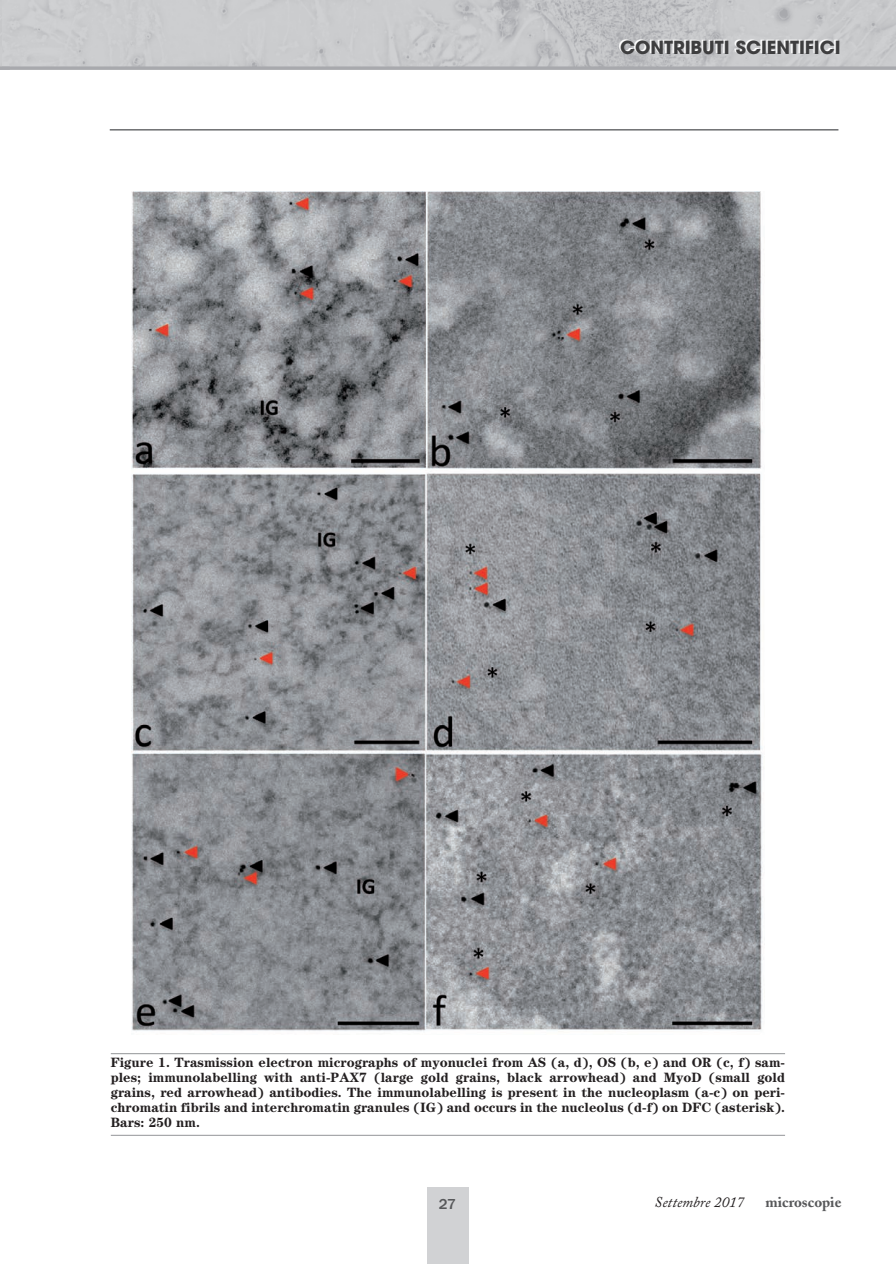
<style>
.page{position:relative;width:896px;height:1264px;background:#fff}
.page>*{position:absolute;margin:0;border:0;box-sizing:border-box;transform-origin:0 0}
.t1{font:700 18px "Avant Garde";color:#3e3e3f}
.t2{font:italic 15px "Adobe Caslon";color:#231f20}
.t3{font:700 15px "Adobe Caslon";color:#57585a}
.t4{font:500 15px "Franklin Gothic";color:#57585a}
.t5{font:700 13.5px/15px "Century";color:#231f20;text-align:justify}
</style>
<div class="page">
<div style="left:426px;top:1186px;width:42px;height:77px;background:#d1d2d4"></div>
<hr style="left:110px;top:129px;width:728px;height:1px;background:#6c6d70">
<img style="left:3px;top:0;width:893px;height:67px">
<img style="left:0;top:1px;width:1px;height:66px">
<hr style="left:0;top:67px;width:896px;height:3px;background:#a8a9ad">
<img style="left:131px;top:191px;width:633px;height:840px">
<hr style="left:111px;top:1053px;width:674px;height:1px;background:#939598">
<hr style="left:111px;top:1134px;width:674px;height:1px;background:#939598">
<h1 class="t1" style="left:620px;top:41px;width:222px">CONTRIBUTI SCIENTIFICI</h1>
<p class="t5" style="left:111px;top:1055px;width:676px">Figure 1. Trasmission electron micrographs of myonuclei from AS (a, d), OS (b, e) and OR (c, f) sam&shy;ples; immunolabelling with anti-PAX7 (large gold grains, black arrowhead) and MyoD (small gold grains, red arrowhead) antibodies. The immunolabelling is present in the nucleoplasm (a-c) on peri&shy;chromatin fibrils and interchromatin granules (IG) and occurs in the nucleolus (d-f) on DFC (asterisk).<br>Bars: 250 nm.</p>
<p class="t4" style="left:439px;top:1194px;width:19px">27</p>
<p class="t2" style="left:654px;top:1196px;width:91px">Settembre 2017</p>
<p class="t3" style="left:765px;top:1195px;width:77px">microscopie</p>
</div>
